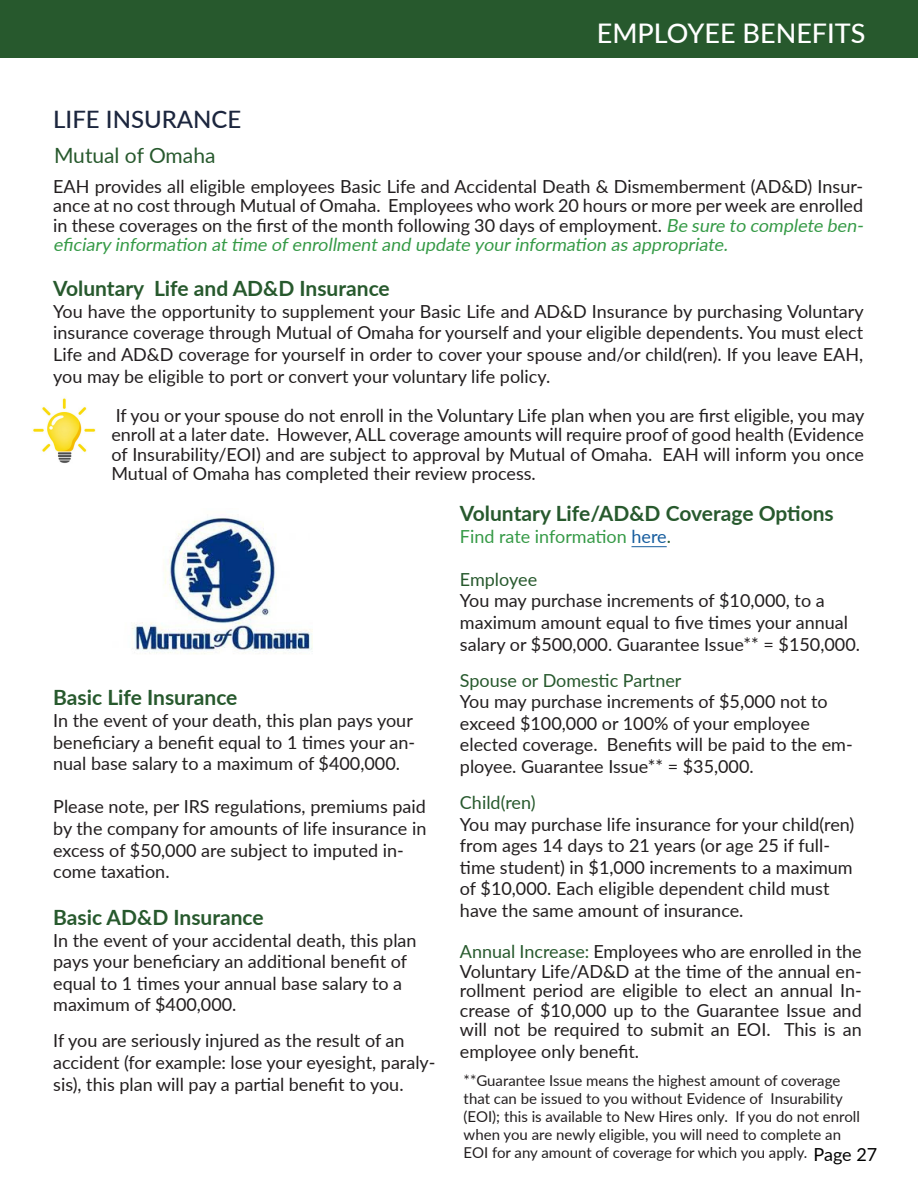
<style>
.page{position:relative;width:918px;height:1188px;background:#fff}
.page>*{position:absolute;margin:0;border:0;box-sizing:border-box;transform-origin:0 0}
.t1{font:500 27px "Lato";color:#fff}
.t2{font:500 24px "Lato";color:#1c263e}
.t3{font:700 21px "Lato";color:#27592d}
.t4{font:21px "Lato";color:#27592d}
.t5{font:18px/21.6px "Lato";color:#231f20}
.t6{font:18px "Lato";color:#27592d}
.t7{font:18px "Lato";color:#359a46}
.t8{font:18px "Lato";letter-spacing:-.005em;color:#000}
.t9{font:15px/18px "Lato";color:#231f20}
.s1{font-style:italic;color:#359a46}
.s2{color:#175d9e}
.s3{color:#27592d}
</style>
<div class="page">
<div style="left:0;top:0;width:918px;height:57px;background:#27592d"></div>
<hr style="left:631px;top:546px;width:36px;height:1px;background:#175d9e">
<img style="left:131px;top:517px;width:181px;height:137px">
<img style="left:33px;top:398px;width:63px;height:65px">
<p class="t2" style="left:53px;top:102px;width:190px">LIFE INSURANCE</p>
<p class="t4" style="left:54px;top:140px;width:163px">Mutual of Omaha</p>
<h1 class="t1" style="left:597px;top:14px;width:270px">EMPLOYEE BENEFITS</h1>
<p class="t5" style="left:53px;top:176px;width:815px;line-height:19.5px">EAH provides all eligible employees Basic Life and Accidental Death &amp; Dismemberment (AD&amp;D) Insur&shy;ance at no cost through Mutual of Omaha. Employees who work 20 hours or more per week are enrolled in these coverages on the first of the month following 30 days of employment. <span class="s1">Be sure to complete ben&shy;eficiary information attime ofenrollmentand update yourinformation as appropriate.</span></p>
<p class="t3" style="left:53px;top:273px;width:338px">Voluntary Life and AD&amp;D Insurance</p>
<p class="t5" style="left:53px;top:300px;width:812px;text-align:justify">You have the opportunity to supplement your Basic Life and AD&amp;D Insurance by purchasing Voluntary insurance coverage through Mutual of Omaha for yourself and your eligible dependents. You must elect Life and AD&amp;D coverage for yourself in order to cover your spouse and/or child(ren). If you leave EAH, you may be eligible to port or convert your voluntary life policy.</p>
<p class="t5" style="left:111px;top:405px;width:755px;line-height:19.5px;text-align:justify">If you or your spouse do not enroll in the Voluntary Life plan when you are first eligible, you may enroll at a later date. However, ALL coverage amounts will require proof of good health (Evidence of Insurability/EOI) and are subject to approval by Mutual of Omaha. EAH will inform you once Mutual of Omaha has completed their review process.</p>
<p class="t3" style="left:53px;top:682px;width:186px">Basic Life Insurance</p>
<p class="t5" style="left:53px;top:709px;width:363px">In the event of your death, this plan pays your beneficiary a benefit equal to 1 times your an&shy;nual base salary to a maximum of $400,000.</p>
<p class="t5" style="left:53px;top:795px;width:375px">Please note, per IRS regulations, premiums paid by the company for amounts of life insurance in excess of $50,000 are subject to imputed in&shy;come taxation.</p>
<p class="t3" style="left:53px;top:902px;width:212px">Basic AD&amp;D Insurance</p>
<p class="t5" style="left:53px;top:929px;width:365px">In the event of your accidental death, this plan pays your beneficiary an additional benefit of equal to 1 times your annual base salary to a maximum of $400,000.</p>
<p class="t5" style="left:53px;top:1029px;width:384px">If you are seriously injured as the result of an accident (for example: lose your eyesight, paraly&shy;sis), this plan will pay a partial benefit to you.</p>
<p class="t3" style="left:460px;top:498px;width:375px">Voluntary Life/AD&amp;D Coverage Options</p>
<p class="t7" style="left:460px;top:523px;width:213px">Find rate information <span class="s2">here</span><span class="s3">.</span></p>
<p class="t6" style="left:460px;top:566px;width:79px">Employee</p>
<p class="t5" style="left:460px;top:589px;width:366px">You may purchase increments of $10,000, to a</p>
<p class="t5" style="left:460px;top:611px;width:402px">maximum amount equal to five times your annual salary or $500,000. Guarantee Issue** = $150,000.</p>
<p class="t6" style="left:460px;top:667px;width:223px">Spouse or Domestic Partner</p>
<p class="t5" style="left:460px;top:690px;width:369px">You may purchase increments of $5,000 not to</p>
<p class="t5" style="left:460px;top:712px;width:394px">exceed $100,000 or 100% of your employee elected coverage. Benefits will be paid to the em&shy;ployee. Guarantee Issue** = $35,000.</p>
<p class="t6" style="left:460px;top:789px;width:77px">Child(ren)</p>
<p class="t5" style="left:460px;top:812px;width:396px">You may purchase life insurance for your child(ren) from ages 14 days to 21 years (or age 25 if full&shy;time student) in $1,000 increments to a maximum of $10,000. Each eligible dependent child must have the same amount of insurance.</p>
<p class="t5" style="left:460px;top:941px;width:403px;line-height:19.5px;text-align:justify"><span class="s3">Annual Increase:</span> Employees who are enrolled in the Voluntary Life/AD&amp;D at the time of the annual en&shy;rollment period are eligible to elect an annual In&shy;crease of $10,000 up to the Guarantee Issue and will not be required to submit an EOI. This is an</p>
<p class="t5" style="left:460px;top:1040px;width:181px">employee only benefit.</p>
<p class="t9" style="left:464px;top:1071px;width:398px">**Guarantee Issue means the highest amount of coverage that can be issued to you without Evidence of Insurability (EOI); this is available to New Hires only. If you do not enroll when you are newly eligible, you will need to complete an EOI for any amount of coverage for which you apply.</p>
<p class="t8" style="left:814px;top:1141px;width:65px">Page 27</p>
</div>
